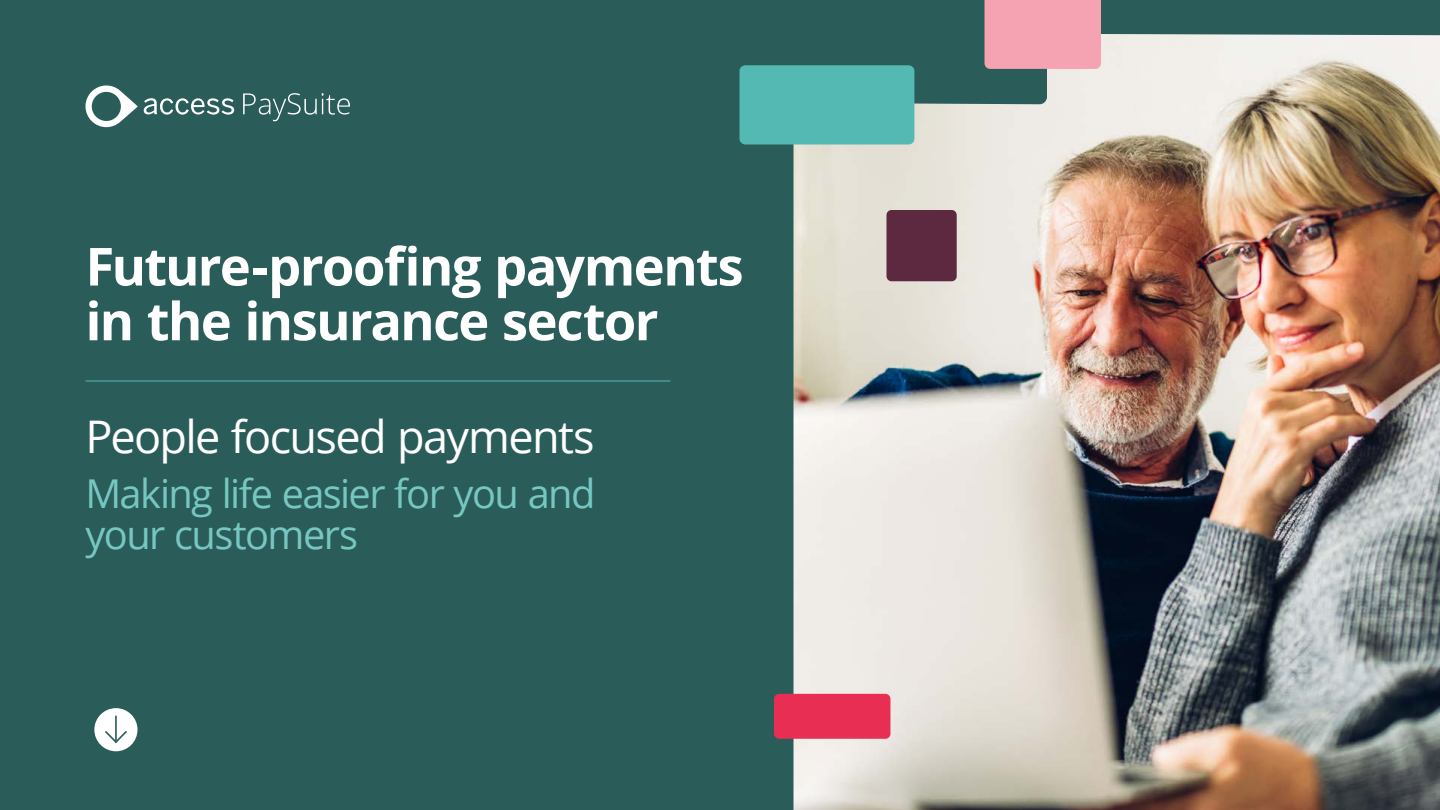
<style>
.page{position:relative;width:1440px;height:810px;background:#2a5c59}
.page>*{position:absolute;margin:0;border:0;box-sizing:border-box;transform-origin:0 0}
.t1{font:700 52.5px/54.8px "Open Sans";letter-spacing:-.03em;color:#fff}
.t2{font:45px "Open Sans";letter-spacing:-.035em;color:#fff}
.t3{font:39.75px/40.5px "Open Sans";letter-spacing:-.04em;color:#76c7c2}
</style>
<div class="page">
<div style="left:94px;top:708px;width:44px;height:43px;background:#fff;border-radius:50%"></div>
<hr style="left:115px;top:715px;width:2px;height:28px;background:#2a5c59">
<svg style="left:105px;top:731px;width:22px;height:12px"></svg>
<svg style="left:243px;top:93px;width:107px;height:28px;background:#497371"></svg>
<svg style="left:85px;top:86px;width:53px;height:41px"></svg>
<svg style="left:144px;top:98px;width:90px;height:17px"></svg>
<img style="left:794px;top:34px;width:646px;height:776px">
<div style="left:740px;top:65px;width:174px;height:80px;background:#54b9b3;border-radius:6px"></div>
<div style="left:985px;top:0;width:116px;height:69px;background:#f5a2b2"></div>
<div style="left:887px;top:210px;width:70px;height:71px;background:#5d2941;border-radius:5px"></div>
<hr style="left:86px;top:381px;width:584px;height:1px;background:#54b9b3">
<div style="left:774px;top:694px;width:116px;height:45px;background:#e82e52;border-radius:5px"></div>
<p class="t1" style="left:86px;top:238px;width:660px">Future-proofing payments in the insurance sector</p>
<p class="t2" style="left:86px;top:405px;width:511px">People focused payments</p>
<p class="t3" style="left:86px;top:473px;width:512px">Making life easier for you and your customers</p>
</div>
